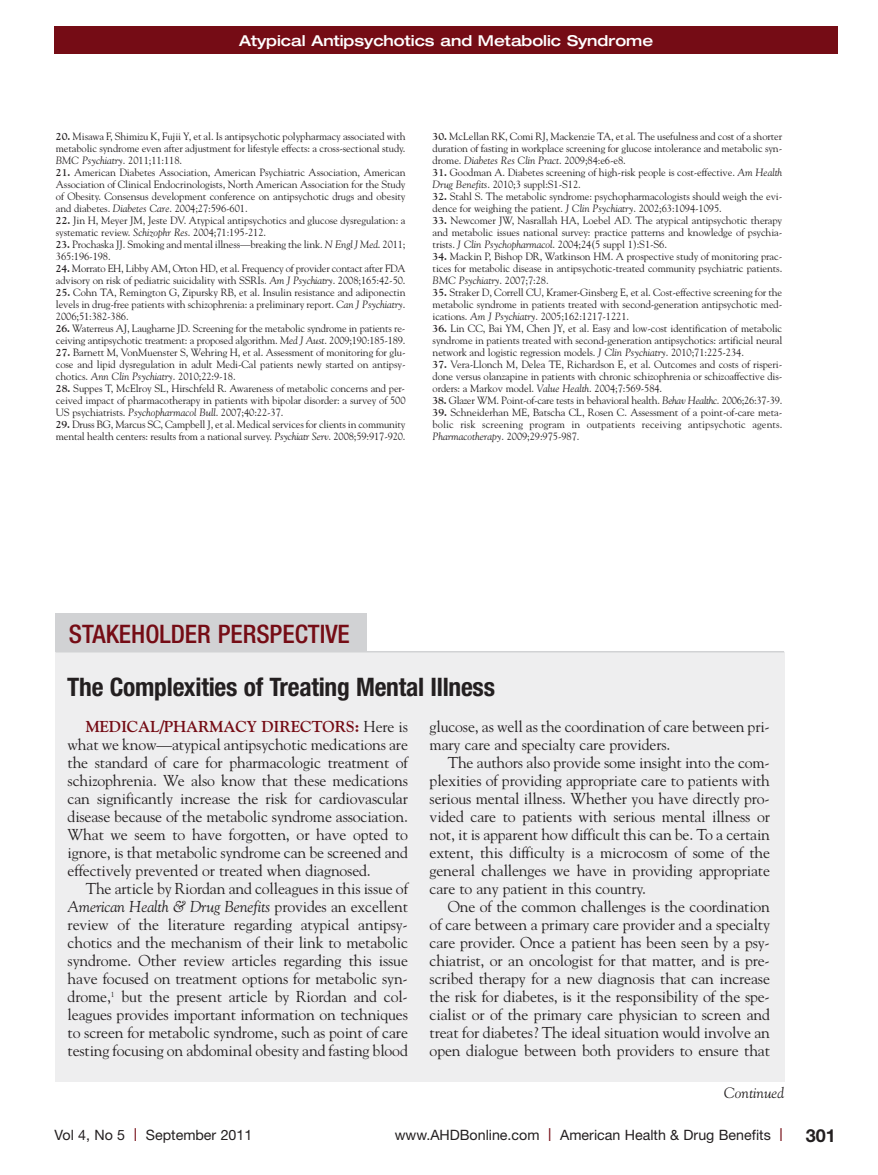
<style>
.page{position:relative;width:878px;height:1175px;background:#fff}
.page>*{position:absolute;margin:0;border:0;box-sizing:border-box;transform-origin:0 0}
.t1{font:700 condensed 25.5px "Helvetica Neue";letter-spacing:-.01em;color:#231f20}
.t2{font:500 condensed 25.5px "Helvetica Neue";color:#750c15}
.t3{font:700 18px "Helvetica Neue";color:#231f20}
.t4{font:15.75px/18px "Goudy";letter-spacing:-.01em;color:#231f20;text-align:justify}
.t5{font:500 expanded 15px "Helvetica Neue";color:#fff}
.t6{font:italic 15px "Goudy";color:#231f20}
.t7{font:14.25px "Helvetica Neue";color:#231f20}
.t8{font:10.5px/12px "Goudy";letter-spacing:-.01em;color:#231f20;text-align:justify}
.s1{font-weight:700}
.s2{font-style:italic}
.s3{font-weight:700;color:#750c15}
.s4{font-weight:300;font-size:18px;color:#750c15}
</style>
<div class="page">
<div style="left:54px;top:26px;width:783px;height:27px;background:#750c15"></div>
<div style="left:55px;top:651px;width:729px;height:430px;background:#eeeeef"></div>
<div style="left:55px;top:614px;width:312px;height:38px;background:#d1d2d4"></div>
<hr style="left:56px;top:651px;width:728px;height:1px;background:#d1d2d4">
<h3 class="t5" style="left:239px;top:35px;width:415px">Atypical Antipsychotics and Metabolic Syndrome</h3>
<p class="t8" style="left:56px;top:130px;width:351px"><span class="s1">20.</span> Misawa F, Shimizu K, Fujii Y, et al. Is antipsychotic polypharmacy associated with metabolic syndrome even after adjustment for lifestyle effects: a cross-sectional study.<br><span class="s2">BMC Psychiatry</span>. 2011;11:118.</p>
<p class="t8" style="left:56px;top:166px;width:351px"><span class="s1">21.</span> American Diabetes Association, American Psychiatric Association, American Association of Clinical Endocrinologists, North American Association for the Study of Obesity. Consensus development conference on antipsychotic drugs and obesity and diabetes. <span class="s2">Diabetes Care</span>. 2004;27:596-601.</p>
<p class="t8" style="left:56px;top:214px;width:351px"><span class="s1">22.</span> Jin H, Meyer JM, Jeste DV. Atypical antipsychotics and glucose dysregulation: a systematic review. <span class="s2">Schizophr Res</span>. 2004;71:195-212.</p>
<p class="t8" style="left:56px;top:238px;width:351px"><span class="s1">23.</span> Prochaska JJ. Smoking and mental illness—breaking the link. <span class="s2">N Engl J Med</span>. 2011;<br>365:196-198.</p>
<p class="t8" style="left:56px;top:262px;width:351px"><span class="s1">24.</span> Morrato EH, Libby AM, Orton HD, et al. Frequency of provider contact after FDA advisory on risk of pediatric suicidality with SSRIs. <span class="s2">Am J Psychiatry</span>. 2008;165:42-50.</p>
<p class="t8" style="left:56px;top:286px;width:351px"><span class="s1">25.</span> Cohn TA, Remington G, Zipursky RB, et al. Insulin resistance and adiponectin levels in drug-free patients with schizophrenia: a preliminary report. <span class="s2">Can J Psychiatry</span>.<br>2006;51:382-386.</p>
<p class="t8" style="left:56px;top:322px;width:351px"><span class="s1">26.</span> Waterreus AJ, Laugharne JD. Screening for the metabolic syndrome in patients re&shy;ceiving antipsychotic treatment: a proposed algorithm. <span class="s2">Med J Aust</span>. 2009;190:185-189.</p>
<p class="t8" style="left:56px;top:346px;width:351px"><span class="s1">27.</span> Barnett M, VonMuenster S, Wehring H, et al. Assessment of monitoring for glu&shy;cose and lipid dysregulation in adult Medi-Cal patients newly started on antipsy&shy;chotics. <span class="s2">Ann Clin Psychiatry</span>. 2010;22:9-18.</p>
<p class="t8" style="left:56px;top:382px;width:351px"><span class="s1">28.</span> Suppes T, McElroy SL, Hirschfeld R. Awareness of metabolic concerns and per&shy;ceived impact of pharmacotherapy in patients with bipolar disorder: a survey of 500<br>US psychiatrists. <span class="s2">Psychopharmacol Bull</span>. 2007;40:22-37.</p>
<p class="t8" style="left:56px;top:418px;width:351px"><span class="s1">29.</span> Druss BG, Marcus SC, Campbell J, et al. Medical services for clients in community mental health centers: results from a national survey. <span class="s2">Psychiatr Serv</span>. 2008;59:917-920.</p>
<p class="t8" style="left:432px;top:130px;width:351px"><span class="s1">30.</span> McLellan RK, Comi RJ, Mackenzie TA, et al. The usefulness and cost of a shorter duration of fasting in workplace screening for glucose intolerance and metabolic syn&shy;drome. <span class="s2">Diabetes Res Clin Pract</span>. 2009;84:e6-e8.</p>
<p class="t8" style="left:432px;top:166px;width:351px"><span class="s1">31.</span> Goodman A. Diabetes screening of high-risk people is cost-effective. <span class="s2">Am Health<br>Drug Benefits</span>. 2010;3 suppl:S1-S12.</p>
<p class="t8" style="left:432px;top:190px;width:351px"><span class="s1">32.</span> Stahl S. The metabolic syndrome: psychopharmacologists should weigh the evi&shy;dence for weighing the patient. <span class="s2">J Clin Psychiatry</span>. 2002;63:1094-1095.</p>
<p class="t8" style="left:432px;top:214px;width:351px"><span class="s1">33.</span> Newcomer JW, Nasrallah HA, Loebel AD. The atypical antipsychotic therapy and metabolic issues national survey: practice patterns and knowledge of psychia&shy;trists. <span class="s2">J Clin Psychopharmacol</span>. 2004;24(5 suppl 1):S1-S6.</p>
<p class="t8" style="left:432px;top:250px;width:351px"><span class="s1">34.</span> Mackin P, Bishop DR, Watkinson HM. A prospective study of monitoring prac&shy;tices for metabolic disease in antipsychotic-treated community psychiatric patients.<br><span class="s2">BMC Psychiatry</span>. 2007;7:28.</p>
<p class="t8" style="left:432px;top:286px;width:351px"><span class="s1">35.</span> Straker D, Correll CU, Kramer-Ginsberg E, et al. Cost-effective screening for the metabolic syndrome in patients treated with second-generation antipsychotic med&shy;ications. <span class="s2">Am J Psychiatry</span>. 2005;162:1217-1221.</p>
<p class="t8" style="left:432px;top:322px;width:351px"><span class="s1">36.</span> Lin CC, Bai YM, Chen JY, et al. Easy and low-cost identification of metabolic syndrome in patients treated with second-generation antipsychotics: artificial neural network and logistic regression models. <span class="s2">J Clin Psychiatry</span>. 2010;71:225-234.</p>
<p class="t8" style="left:432px;top:358px;width:351px"><span class="s1">37.</span> Vera-Llonch M, Delea TE, Richardson E, et al. Outcomes and costs of risperi&shy;done versus olanzapine in patients with chronic schizophrenia or schizoaffective dis&shy;orders: a Markov model. <span class="s2">Value Health</span>. 2004;7:569-584.</p>
<p class="t8" style="left:432px;top:394px;width:351px"><span class="s1">38.</span> Glazer WM. Point-of-care tests in behavioral health. <span class="s2">Behav Healthc</span>. 2006;26:37-39.</p>
<p class="t8" style="left:432px;top:406px;width:351px"><span class="s1">39.</span> Schneiderhan ME, Batscha CL, Rosen C. Assessment of a point-of-care meta&shy;bolic risk screening program in outpatients receiving antipsychotic agents.<br><span class="s2">Pharmacotherapy</span>. 2009;29:975-987.</p>
<h1 class="t2" style="left:69px;top:624px;width:282px">STAKEHOLDER PERSPECTIVE</h1>
<h1 class="t1" style="left:67px;top:678px;width:429px">The Complexities of Treating Mental Illness</h1>
<p class="t4" style="left:68px;top:717px;width:342px;text-indent:18px"><span class="s3">MEDICAL/PHARMACY DIRECTORS:</span> Here is what we know—atypical antipsychotic medications are the standard of care for pharmacologic treatment of schizophrenia. We also know that these medications can significantly increase the risk for cardiovascular disease because of the metabolic syndrome association.<br>What we seem to have forgotten, or have opted to ignore, is that metabolic syndrome can be screened and effectively prevented or treated when diagnosed.</p>
<p class="t4" style="left:68px;top:879px;width:342px;text-indent:18px">The article by Riordan and colleagues in this issue of <span class="s2">American Health &amp; Drug Benefits</span> provides an excellent review of the literature regarding atypical antipsy&shy;chotics and the mechanism of their link to metabolic syndrome. Other review articles regarding this issue have focused on treatment options for metabolic syn&shy;drome,<sup>1</sup> but the present article by Riordan and col&shy;leagues provides important information on techniques to screen for metabolic syndrome, such as point of care testing focusing on abdominal obesity and fasting blood</p>
<h3 class="t4" style="left:429px;top:717px;width:342px">glucose, as well as the coordination of care between pri&shy;mary care and specialty care providers.</h3>
<p class="t4" style="left:429px;top:753px;width:342px;text-indent:18px">The authors also provide some insight into the com&shy;plexities of providing appropriate care to patients with serious mental illness. Whether you have directly pro&shy;vided care to patients with serious mental illness or not, it is apparent how difficult this can be. To a certain extent, this difficulty is a microcosm of some of the general challenges we have in providing appropriate care to any patient in this country.</p>
<p class="t4" style="left:429px;top:897px;width:342px;text-indent:18px">One of the common challenges is the coordination of care between a primary care provider and a specialty care provider. Once a patient has been seen by a psy&shy;chiatrist, or an oncologist for that matter, and is pre&shy;scribed therapy for a new diagnosis that can increase the risk for diabetes, is it the responsibility of the spe&shy;cialist or of the primary care physician to screen and treat for diabetes? The ideal situation would involve an open dialogue between both providers to ensure that</p>
<h3 class="t6" style="left:724px;top:1084px;width:61px">Continued</h3>
<h3 class="t7" style="left:55px;top:1129px;width:199px">Vol 4, No 5 <span class="s4">l</span> September 2011</h3>
<h3 class="t7" style="left:395px;top:1129px;width:389px">www.AHDBonline.com <span class="s4">l</span> American Health &amp; Drug Benefits <span class="s4">l</span></h3>
<h2 class="t3" style="left:806px;top:1129px;width:31px">301</h2>
</div>
